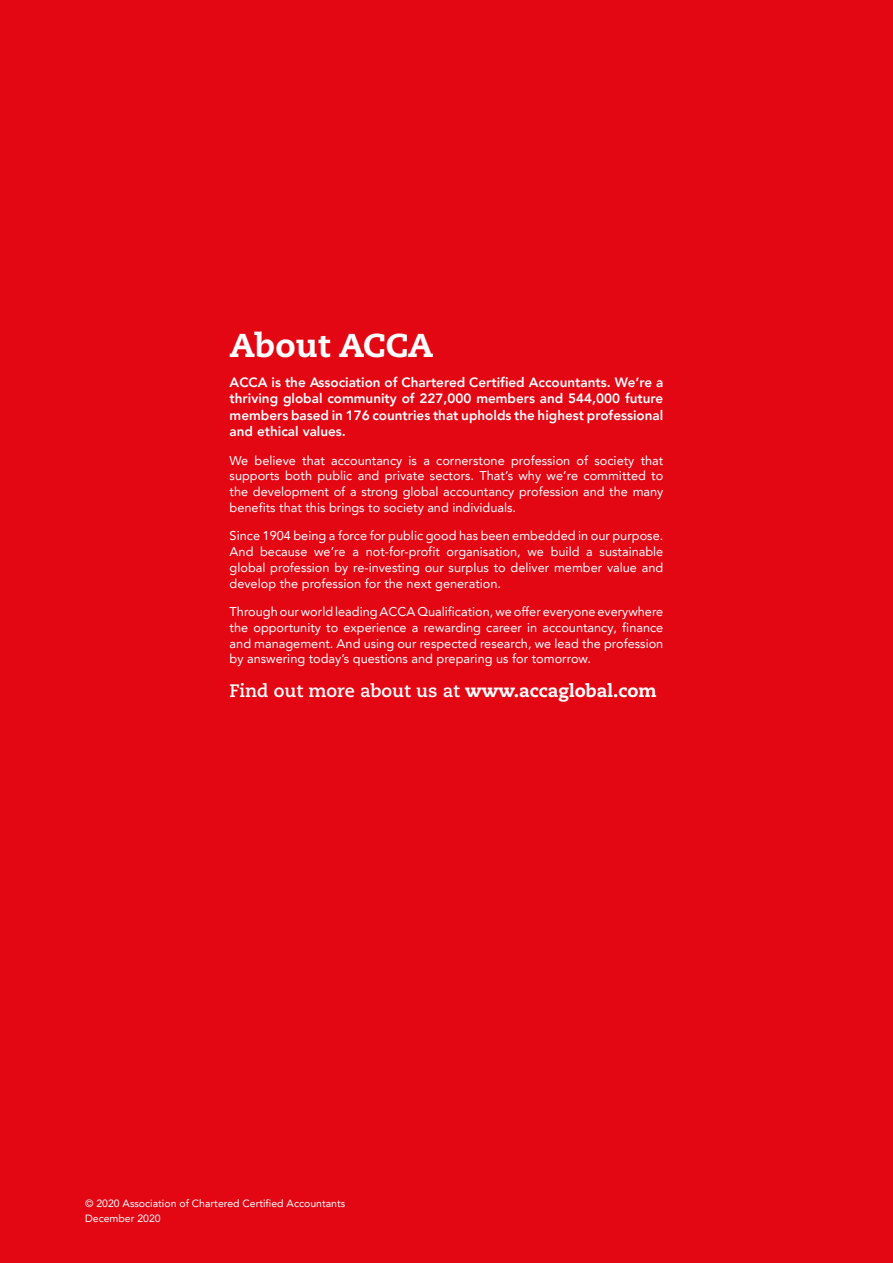
<style>
.page{position:relative;width:893px;height:1263px;background:#e30613}
.page>*{position:absolute;margin:0;border:0;box-sizing:border-box;transform-origin:0 0}
.t1{font:800 33px "Caecilia";color:#fff}
.t2{font:700 18px "Caecilia";color:#fff}
.t3{font:800 13.5px/16.5px "Avenir LT Pro";color:#fff;text-align:justify}
.t4{font:12.75px/15.8px "Avenir LT Pro";color:#fff;text-align:justify}
.t5{font:10.5px/15px "Avenir LT Pro";color:#fff}
.s1{font-weight:800}
</style>
<div class="page">
<h1 class="t1" style="left:230px;top:325px;width:205px">About ACCA</h1>
<p class="t3" style="left:230px;top:374px;width:435px">ACCA is the Association of Chartered Certified Accountants. We’re a thriving global community of 227,000 members and 544,000 future members based in 176 countries that upholds the highest professional and ethical values.</p>
<p class="t4" style="left:230px;top:452px;width:435px">We believe that accountancy is a cornerstone profession of society that supports both public and private sectors. That’s why we’re committed to the development of a strong global accountancy profession and the many benefits that this brings to society and individuals.</p>
<p class="t4" style="left:230px;top:528px;width:435px">Since 1904 being a force for public good has been embedded in our purpose.<br>And because we’re a not-for-profit organisation, we build a sustainable global profession by re-investing our surplus to deliver member value and develop the profession for the next generation.</p>
<p class="t4" style="left:230px;top:604px;width:435px">Through our world leading ACCA Qualification, we offer everyone everywhere the opportunity to experience a rewarding career in accountancy, finance and management. And using our respected research, we lead the profession by answering today’s questions and preparing us for tomorrow.</p>
<h2 class="t2" style="left:230px;top:680px;width:429px">Find out more about us at <span class="s1">www.accaglobal.com</span></h2>
<p class="t5" style="left:85px;top:1196px;width:262px">© 2020 Association of Chartered Certified Accountants<br>December 2020</p>
</div>
